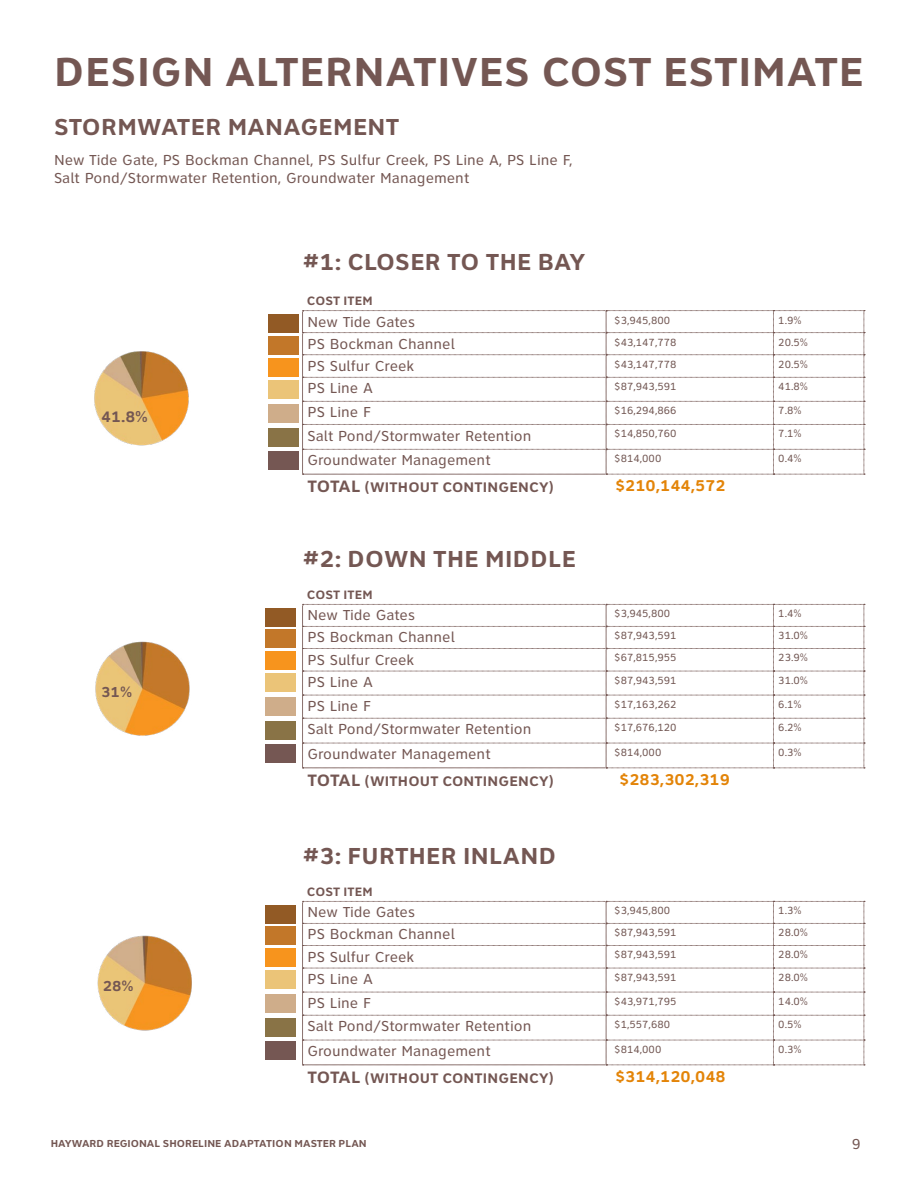
<style>
.page{position:relative;width:918px;height:1188px;background:#fff}
.page>*{position:absolute;margin:0;border:0;box-sizing:border-box;transform-origin:0 0}
.t1{font:700 42px "Clearview Text";letter-spacing:.015em;color:#745753}
.t2{font:700 24px "Clearview Text";letter-spacing:.015em;color:#745753}
.t3{font:700 16.2px "Clearview Text";color:#e38408}
.t4{font:700 15.75px "Clearview Text";color:#745753}
.t5{font:15px/18px "Clearview Text";color:#745753}
.t6{font:700 15px "Clearview Text";color:#745753}
.t7{font:700 14.4px "Clearview Text";letter-spacing:.015em;color:#745753}
.t8{font:700 12.6px "Clearview Text";letter-spacing:.01em;color:#745753}
.t9{font:10.8px "Clearview Text";color:#725753}
.t10{font:700 10.5px "Clearview Text";color:#745753}
.s1{font-size:17.1px}
</style>
<div class="page">
<img style="left:94px;top:351px;width:95px;height:95px">
<img style="left:95px;top:641px;width:95px;height:95px">
<img style="left:97px;top:935px;width:95px;height:96px">
<svg style="left:302px;top:310px;width:563px;height:165px"></svg>
<svg style="left:302px;top:604px;width:563px;height:165px"></svg>
<svg style="left:302px;top:901px;width:563px;height:165px"></svg>
<div style="left:268px;top:337px;width:31px;height:18px;background:#c27729"></div>
<div style="left:268px;top:359px;width:31px;height:18px;background:#f7941d"></div>
<div style="left:268px;top:428px;width:31px;height:18px;background:#897346"></div>
<div style="left:268px;top:315px;width:31px;height:18px;background:#925a25"></div>
<div style="left:268px;top:404px;width:31px;height:18px;background:#cfad8a"></div>
<div style="left:268px;top:381px;width:31px;height:18px;background:#ebc478"></div>
<div style="left:268px;top:452px;width:31px;height:18px;background:#755753"></div>
<div style="left:265px;top:630px;width:30px;height:18px;background:#c27729"></div>
<div style="left:265px;top:652px;width:30px;height:18px;background:#f7941d"></div>
<div style="left:265px;top:721px;width:30px;height:18px;background:#897346"></div>
<div style="left:265px;top:608px;width:30px;height:18px;background:#925a25"></div>
<div style="left:265px;top:697px;width:30px;height:19px;background:#cfad8a"></div>
<div style="left:265px;top:674px;width:30px;height:18px;background:#ebc478"></div>
<div style="left:265px;top:745px;width:30px;height:18px;background:#755753"></div>
<div style="left:265px;top:927px;width:30px;height:18px;background:#c27729"></div>
<div style="left:265px;top:949px;width:30px;height:18px;background:#f7941d"></div>
<div style="left:265px;top:1018px;width:30px;height:18px;background:#897346"></div>
<div style="left:265px;top:905px;width:30px;height:18px;background:#925a25"></div>
<div style="left:265px;top:994px;width:30px;height:18px;background:#cfad8a"></div>
<div style="left:265px;top:971px;width:30px;height:18px;background:#ebc478"></div>
<div style="left:265px;top:1042px;width:30px;height:18px;background:#755753"></div>
<h1 class="t1" style="left:54px;top:47px;width:811px">DESIGN ALTERNATIVES COST ESTIMATE</h1>
<h2 class="t2" style="left:54px;top:113px;width:347px">STORMWATER MANAGEMENT</h2>
<p class="t5" style="left:54px;top:151px;width:520px">New Tide Gate, PS Bockman Channel, PS Sulfur Creek, PS Line A, PS Line F,<br>Salt Pond/Stormwater Retention, Groundwater Management</p>
<p class="t4" style="left:101px;top:407px;width:48px">41.8%</p>
<p class="t6" style="left:101px;top:683px;width:33px">31%</p>
<p class="t6" style="left:103px;top:977px;width:33px">28%</p>
<h2 class="t2" style="left:302px;top:248px;width:285px">#1: CLOSER TO THE BAY</h2>
<p class="t8" style="left:307px;top:294px;width:67px">COST ITEM</p>
<p class="t5" style="left:307px;top:313px;width:109px">New Tide Gates</p>
<p class="t9" style="left:614px;top:314px;width:57px">$3,945,800</p>
<p class="t9" style="left:778px;top:314px;width:25px">1.9%</p>
<p class="t5" style="left:307px;top:335px;width:149px">PS Bockman Channel</p>
<p class="t9" style="left:614px;top:336px;width:64px">$43,147,778</p>
<p class="t9" style="left:778px;top:336px;width:31px">20.5%</p>
<p class="t5" style="left:307px;top:357px;width:108px">PS Sulfur Creek</p>
<p class="t9" style="left:614px;top:358px;width:64px">$43,147,778</p>
<p class="t9" style="left:778px;top:358px;width:31px">20.5%</p>
<p class="t5" style="left:307px;top:379px;width:67px">PS Line A</p>
<p class="t9" style="left:614px;top:381px;width:64px">$87,943,591</p>
<p class="t9" style="left:778px;top:381px;width:31px">41.8%</p>
<p class="t5" style="left:307px;top:403px;width:65px">PS Line F</p>
<p class="t9" style="left:614px;top:405px;width:64px">$16,294,866</p>
<p class="t9" style="left:778px;top:405px;width:25px">7.8%</p>
<p class="t5" style="left:307px;top:427px;width:225px">Salt Pond/Stormwater Retention</p>
<p class="t9" style="left:614px;top:428px;width:64px">$14,850,760</p>
<p class="t9" style="left:778px;top:428px;width:25px">7.1%</p>
<p class="t5" style="left:307px;top:451px;width:185px">Groundwater Management</p>
<p class="t9" style="left:614px;top:453px;width:49px">$814,000</p>
<p class="t9" style="left:778px;top:453px;width:25px">0.4%</p>
<p class="t7" style="left:308px;top:479px;width:248px"><span class="s1">TOTAL</span> (WITHOUT CONTINGENCY)</p>
<p class="t3" style="left:615px;top:476px;width:112px">$210,144,572</p>
<h2 class="t2" style="left:302px;top:545px;width:275px">#2: DOWN THE MIDDLE</h2>
<p class="t8" style="left:307px;top:588px;width:67px">COST ITEM</p>
<p class="t5" style="left:307px;top:607px;width:109px">New Tide Gates</p>
<p class="t9" style="left:614px;top:608px;width:57px">$3,945,800</p>
<p class="t9" style="left:778px;top:608px;width:25px">1.4%</p>
<p class="t5" style="left:307px;top:629px;width:149px">PS Bockman Channel</p>
<p class="t9" style="left:614px;top:630px;width:64px">$87,943,591</p>
<p class="t9" style="left:778px;top:630px;width:31px">31.0%</p>
<p class="t5" style="left:307px;top:651px;width:108px">PS Sulfur Creek</p>
<p class="t9" style="left:614px;top:652px;width:64px">$67,815,955</p>
<p class="t9" style="left:778px;top:652px;width:31px">23.9%</p>
<p class="t5" style="left:307px;top:673px;width:67px">PS Line A</p>
<p class="t9" style="left:614px;top:674px;width:64px">$87,943,591</p>
<p class="t9" style="left:778px;top:674px;width:31px">31.0%</p>
<p class="t5" style="left:307px;top:697px;width:65px">PS Line F</p>
<p class="t9" style="left:614px;top:698px;width:64px">$17,163,262</p>
<p class="t9" style="left:778px;top:698px;width:25px">6.1%</p>
<p class="t5" style="left:307px;top:720px;width:225px">Salt Pond/Stormwater Retention</p>
<p class="t9" style="left:614px;top:721px;width:64px">$17,676,120</p>
<p class="t9" style="left:778px;top:721px;width:25px">6.2%</p>
<p class="t5" style="left:307px;top:745px;width:185px">Groundwater Management</p>
<p class="t9" style="left:614px;top:746px;width:49px">$814,000</p>
<p class="t9" style="left:778px;top:746px;width:25px">0.3%</p>
<p class="t7" style="left:308px;top:772px;width:248px"><span class="s1">TOTAL</span> (WITHOUT CONTINGENCY)</p>
<p class="t3" style="left:619px;top:770px;width:112px">$283,302,319</p>
<h2 class="t2" style="left:302px;top:842px;width:255px">#3: FURTHER INLAND</h2>
<p class="t8" style="left:307px;top:885px;width:67px">COST ITEM</p>
<p class="t5" style="left:307px;top:904px;width:109px">New Tide Gates</p>
<p class="t9" style="left:614px;top:905px;width:57px">$3,945,800</p>
<p class="t9" style="left:778px;top:905px;width:25px">1.3%</p>
<p class="t5" style="left:307px;top:926px;width:149px">PS Bockman Channel</p>
<p class="t9" style="left:614px;top:927px;width:64px">$87,943,591</p>
<p class="t9" style="left:778px;top:927px;width:31px">28.0%</p>
<p class="t5" style="left:307px;top:948px;width:108px">PS Sulfur Creek</p>
<p class="t9" style="left:614px;top:949px;width:64px">$87,943,591</p>
<p class="t9" style="left:778px;top:949px;width:31px">28.0%</p>
<p class="t5" style="left:307px;top:970px;width:67px">PS Line A</p>
<p class="t9" style="left:614px;top:971px;width:64px">$87,943,591</p>
<p class="t9" style="left:778px;top:971px;width:31px">28.0%</p>
<p class="t5" style="left:307px;top:994px;width:65px">PS Line F</p>
<p class="t9" style="left:614px;top:995px;width:64px">$43,971,795</p>
<p class="t9" style="left:778px;top:995px;width:31px">14.0%</p>
<p class="t5" style="left:307px;top:1017px;width:225px">Salt Pond/Stormwater Retention</p>
<p class="t9" style="left:614px;top:1018px;width:57px">$1,557,680</p>
<p class="t9" style="left:778px;top:1018px;width:25px">0.5%</p>
<p class="t5" style="left:307px;top:1042px;width:185px">Groundwater Management</p>
<p class="t9" style="left:614px;top:1043px;width:49px">$814,000</p>
<p class="t9" style="left:778px;top:1043px;width:25px">0.3%</p>
<p class="t7" style="left:308px;top:1069px;width:248px"><span class="s1">TOTAL</span> (WITHOUT CONTINGENCY)</p>
<p class="t3" style="left:615px;top:1067px;width:112px">$314,120,048</p>
<p class="t10" style="left:51px;top:1137px;width:317px">HAYWARD REGIONAL SHORELINE ADAPTATION MASTER PLAN</p>
<p class="t5" style="left:852px;top:1135px;width:10px">9</p>
</div>
